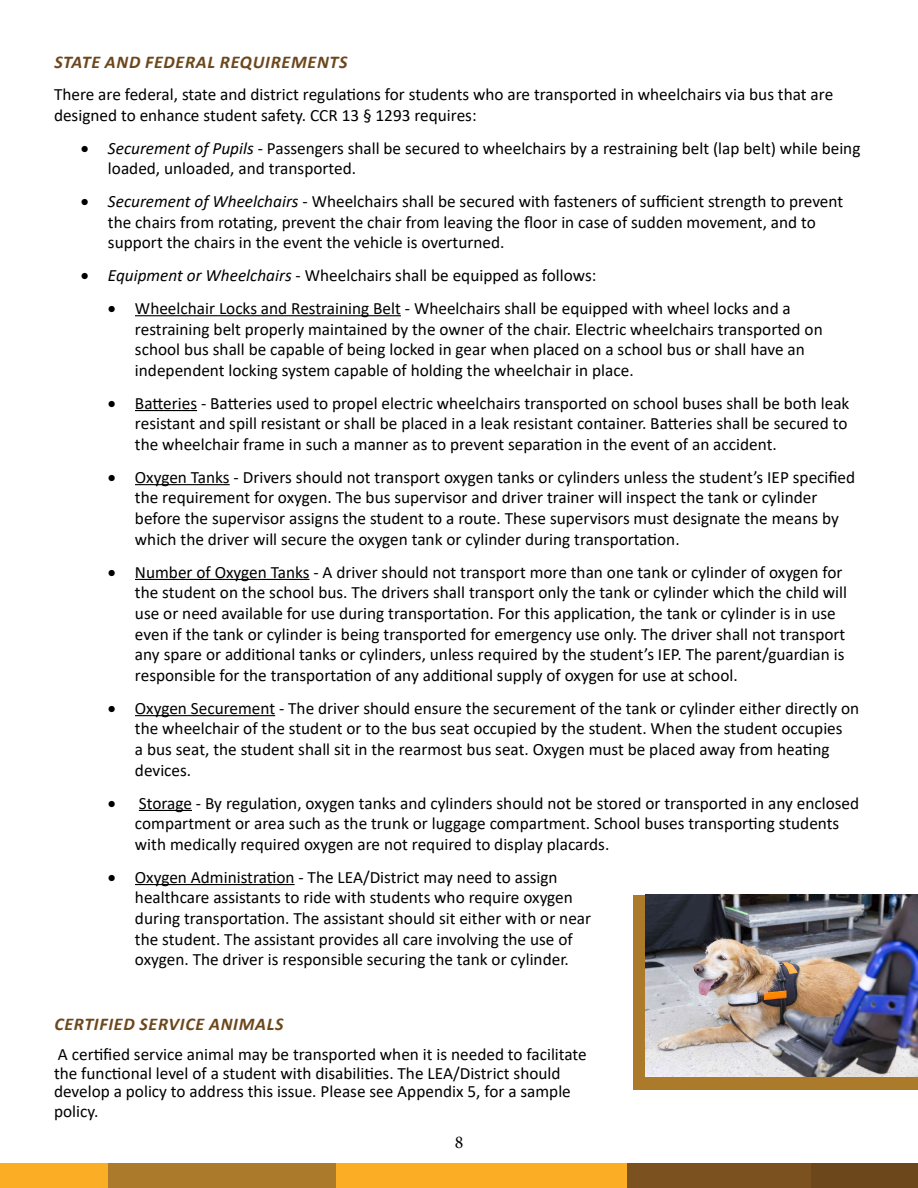
<style>
.page{position:relative;width:918px;height:1188px;background:#fff}
.page>*{position:absolute;margin:0;border:0;box-sizing:border-box;transform-origin:0 0}
.t1{font:italic 700 18px "Calibri";letter-spacing:.04em;color:#6d471c}
.t2{font:18px "Minion Pro";color:#000}
.t3{font:17.25px/20.7px "Calibri";color:#000}
.s1{font-style:italic}
</style>
<div class="page">
<div style="left:626px;top:1164px;width:186px;height:24px;background:#7b5120"></div>
<div style="left:812px;top:1164px;width:106px;height:24px;background:#6d471c"></div>
<div style="left:108px;top:1164px;width:228px;height:24px;background:#ac7a2b"></div>
<div style="left:336px;top:1164px;width:290px;height:24px;background:#fbad26"></div>
<div style="left:0;top:1164px;width:108px;height:24px;background:#fbad26"></div>
<hr style="left:135px;top:315px;width:266px;height:1px;background:#000">
<hr style="left:135px;top:410px;width:62px;height:1px;background:#000">
<hr style="left:135px;top:484px;width:95px;height:1px;background:#000">
<hr style="left:135px;top:579px;width:175px;height:1px;background:#000">
<hr style="left:135px;top:715px;width:140px;height:1px;background:#000">
<hr style="left:139px;top:810px;width:53px;height:1px;background:#000">
<hr style="left:135px;top:884px;width:160px;height:1px;background:#000">
<div style="left:634px;top:895px;width:284px;height:194px;background:#ac7a2b"></div>
<img style="left:645px;top:895px;width:273px;height:182px">
<p class="t1" style="left:54px;top:49px;width:295px">STATE AND FEDERAL REQUIREMENTS</p>
<p class="t3" style="left:54px;top:84px;width:781px">There are federal, state and district regulations for students who are transported in wheelchairs via bus that are designed to enhance student safety. CCR 13 § 1293 requires:</p>
<p class="t3" style="left:108px;top:137px;width:754px;text-indent:-27px">• <span class="s1">Securement of Pupils</span> - Passengers shall be secured to wheelchairs by a restraining belt (lap belt) while being loaded, unloaded, and transported.</p>
<p class="t3" style="left:108px;top:191px;width:737px;text-indent:-27px">• <span class="s1">Securement of Wheelchairs</span> - Wheelchairs shall be secured with fasteners of sufficient strength to prevent the chairs from rotating, prevent the chair from leaving the floor in case of sudden movement, and to support the chairs in the event the vehicle is overturned.</p>
<p class="t3" style="left:81px;top:265px;width:517px">• <span class="s1">Equipment or Wheelchairs</span> - Wheelchairs shall be equipped as follows:</p>
<p class="t3" style="left:135px;top:297px;width:689px;text-indent:-27px">• Wheelchair Locks and Restraining Belt - Wheelchairs shall be equipped with wheel locks and a restraining belt properly maintained by the owner of the chair. Electric wheelchairs transported on school bus shall be capable of being locked in gear when placed on a school bus or shall have an independent locking system capable of holding the wheelchair in place.</p>
<p class="t3" style="left:135px;top:392px;width:716px;text-align:justify;text-indent:-27px">• Batteries - Batteries used to propel electric wheelchairs transported on school buses shall be both leak resistant and spill resistant or shall be placed in a leak resistant container. Batteries shall be secured to the wheelchair frame in such a manner as to prevent separation in the event of an accident.</p>
<p class="t3" style="left:135px;top:466px;width:722px;text-indent:-27px">• Oxygen Tanks - Drivers should not transport oxygen tanks or cylinders unless the student’s IEP specified the requirement for oxygen. The bus supervisor and driver trainer will inspect the tank or cylinder before the supervisor assigns the student to a route. These supervisors must designate the means by which the driver will secure the oxygen tank or cylinder during transportation.</p>
<p class="t3" style="left:135px;top:561px;width:714px;text-indent:-27px">• Number of Oxygen Tanks - A driver should not transport more than one tank or cylinder of oxygen for the student on the school bus. The drivers shall transport only the tank or cylinder which the child will use or need available for use during transportation. For this application, the tank or cylinder is in use even if the tank or cylinder is being transported for emergency use only. The driver shall not transport any spare or additional tanks or cylinders, unless required by the student’s IEP. The parent/guardian is responsible for the transportation of any additional supply of oxygen for use at school.</p>
<p class="t3" style="left:135px;top:697px;width:726px;text-indent:-27px">• Oxygen Securement - The driver should ensure the securement of the tank or cylinder either directly on the wheelchair of the student or to the bus seat occupied by the student. When the student occupies<br>a bus seat, the student shall sit in the rearmost bus seat. Oxygen must be placed away from heating devices.</p>
<p class="t3" style="left:135px;top:792px;width:726px;text-indent:-27px">• Storage - By regulation, oxygen tanks and cylinders should not be stored or transported in any enclosed compartment or area such as the trunk or luggage compartment. School buses transporting students with medically required oxygen are not required to display placards.</p>
<p class="t3" style="left:135px;top:866px;width:458px;text-indent:-27px">• Oxygen Administration - The LEA/District may need to assign healthcare assistants to ride with students who require oxygen during transportation. The assistant should sit either with or near the student. The assistant provides all care involving the use of oxygen. The driver is responsible securing the tank or cylinder.</p>
<p class="t1" style="left:54px;top:1011px;width:231px">CERTIFIED SERVICE ANIMALS</p>
<p class="t3" style="left:54px;top:1045px;width:534px;line-height:18.9px">A certified service animal may be transported when it is needed to facilitate the functional level of a student with disabilities. The LEA/District should develop a policy to address this issue. Please see Appendix 5, for a sample policy.</p>
<p class="t2" style="left:455px;top:1130px;width:10px">8</p>
</div>
